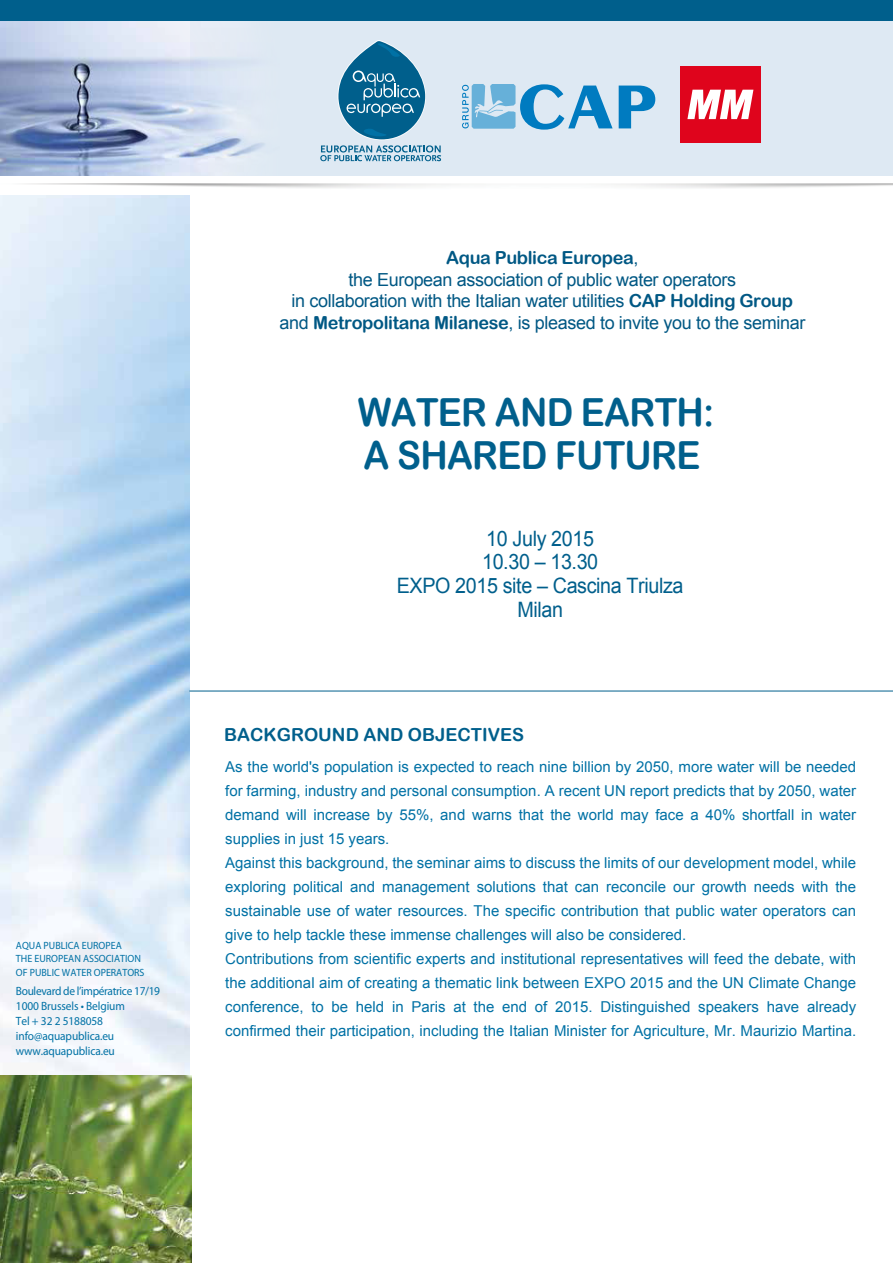
<style>
.page{position:relative;width:893px;height:1263px;background:#fff}
.page>*{position:absolute;margin:0;border:0;box-sizing:border-box;transform-origin:0 0}
.t1{font:38.7px/43.2px "Arial Rounded MT Bold";letter-spacing:-.02em;color:#005f8c;scale:.93 1}
.t2{font:21.15px/23.7px "Arial";letter-spacing:-.02em;color:#005f8c;text-align:center;scale:.93 1}
.t3{font:18px/21.6px "Arial";letter-spacing:-.02em;color:#005884;text-align:center}
.t4{font:18px "Arial Rounded MT Bold";color:#005f8c}
.t5{font:18px "Arial Rounded MT Bold";letter-spacing:-.02em;color:#005884}
.t6{font:15px/24px "Arial";color:#0071a5}
.t7{font:300 12px/15px "M Arial";letter-spacing:-.01em;color:#0071a5;scale:.95 1}
.t8{font:10.5px/13.5px "M Arial";color:#0071a5;scale:.95 1}
.t9{font:700 10.5px "M Arial";color:#0071a5;scale:.95 1}
.s1{font-family:"Arial"}
.s2{font-family:"Arial Rounded MT Bold"}
</style>
<div class="page">
<div style="left:190px;top:0;width:703px;height:184px;background:#dee9f3"></div>
<img style="left:0;top:21px;width:265px;height:155px">
<div style="left:0;top:0;width:893px;height:21px;background:#005f8c"></div>
<img style="left:0;top:195px;width:189px;height:880px">
<img style="left:0;top:1075px;width:191px;height:188px">
<hr style="left:189px;top:691px;width:704px;height:1px;background:#005f8c">
<svg style="left:619px;top:86px;width:36px;height:42px"></svg>
<svg style="left:462px;top:84px;width:151px;height:46px"></svg>
<div style="left:681px;top:67px;width:80px;height:76px;background:#df041c"></div>
<svg style="left:687px;top:90px;width:66px;height:29px"></svg>
<svg style="left:320px;top:40px;width:121px;height:121px"></svg>
<img style="left:26px;top:176px;width:867px;height:12px">
<p class="t9" style="left:16px;top:938px;width:113px">AQUA PUBLICA EUROPEA</p>
<p class="t8" style="left:16px;top:951px;width:137px">THE EUROPEAN ASSOCIATION<br>OF PUBLIC WATER OPERATORS</p>
<p class="t7" style="left:16px;top:983px;width:153px">Boulevard de l’impératrice 17/19<br>1000 Brussels • Belgium<br>Tel + 32 2 5188058 info@aquapublica.eu www.aquapublica.eu</p>
<p class="t5" style="left:446px;top:247px;width:194px">Aqua Publica Europea<span class="s1">,</span></p>
<p class="t3" style="left:280px;top:269px;width:527px">the European association of public water operators<br>in collaboration with the Italian water utilities <span class="s2">CAP Holding Group </span>and <span class="s2">Metropolitana Milanese</span>, is pleased to invite you to the seminar</p>
<h1 class="t1" style="left:358px;top:390px;width:385px">WATER AND EARTH:<br>A SHARED FUTURE</h1>
<h2 class="t2" style="left:397px;top:526px;width:310px">10 July 2015<br>10.30 – 13.30<br>EXPO 2015 site – Cascina Triulza<br>Milan</h2>
<p class="t4" style="left:224px;top:724px;width:301px">BACKGROUND AND OBJECTIVES</p>
<p class="t6" style="left:225px;top:755px;width:633px">As the world's population is expected to reach nine billion by 2050, more water will be needed for farming, industry and personal consumption. A recent UN report predicts that by 2050, water demand will increase by 55%, and warns that the world may face a 40% shortfall in water supplies in just 15 years.<br>Against this background, the seminar aims to discuss the limits of our development model, while exploring political and management solutions that can reconcile our growth needs with the sustainable use of water resources. The specific contribution that public water operators can give to help tackle these immense challenges will also be considered.<br>Contributions from scientific experts and institutional representatives will feed the debate, with the additional aim of creating a thematic link between EXPO 2015 and the UN Climate Change conference, to be held in Paris at the end of 2015. Distinguished speakers have already confirmed their participation, including the Italian Minister for Agriculture, Mr. Maurizio Martina.</p>
</div>
